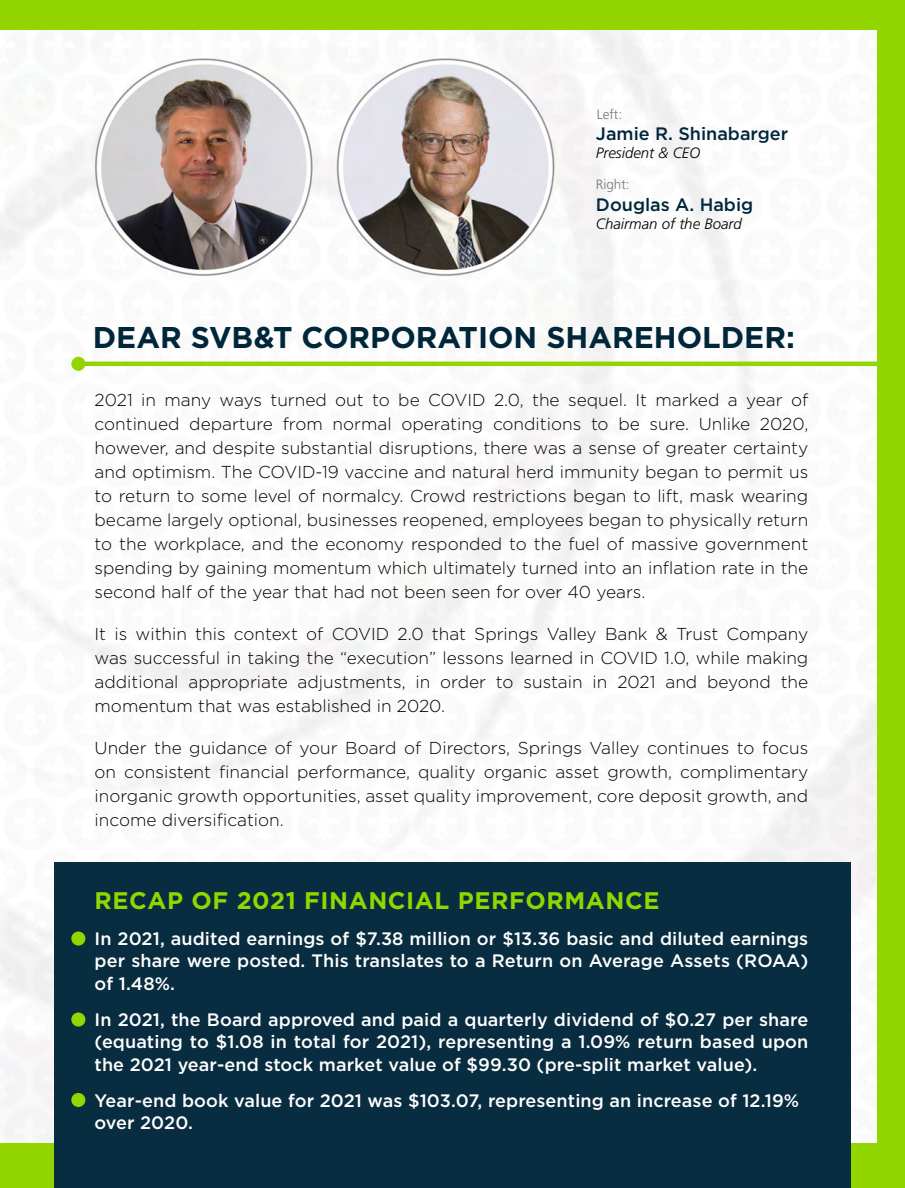
<style>
.page{position:relative;width:905px;height:1188px;background:#fff}
.page>*{position:absolute;margin:0;border:0;box-sizing:border-box;transform-origin:0 0}
.t1{font:700 30px "Gotham";color:#00263a}
.t2{font:700 24px "Gotham";letter-spacing:.025em;color:#93d500}
.t3{font:500 18px/22.5px "Gotham";letter-spacing:.005em;color:#fff;text-align:justify}
.t4{font:500 18px "Gotham";color:#00263a}
.t5{font:300 17.25px/24px "Gotham";color:#000;text-align:justify}
.t6{font:italic 300 15px "Frutiger";color:#000}
.t7{font:300 13.5px "Frutiger";color:#76777a}
</style>
<div class="page">
<img style="left:0;top:29px;width:878px;height:1115px">
<div style="left:0;top:1144px;width:904px;height:44px;background:#93d500"></div>
<div style="left:0;top:0;width:904px;height:29px;background:#93d500"></div>
<div style="left:878px;top:0;width:26px;height:1188px;background:#93d500"></div>
<hr style="left:80px;top:362px;width:824px;height:4px;background:#93d500">
<div style="left:54px;top:863px;width:796px;height:325px;background:#082c40"></div>
<div style="left:71px;top:931px;width:14px;height:15px;background:#93d500;border-radius:50%"></div>
<div style="left:71px;top:1013px;width:14px;height:14px;background:#93d500;border-radius:50%"></div>
<div style="left:71px;top:1093px;width:14px;height:14px;background:#93d500;border-radius:50%"></div>
<div style="left:71px;top:357px;width:14px;height:14px;background:#93d500;border-radius:50%"></div>
<p class="t7" style="left:596px;top:106px;width:27px">Left:</p>
<p class="t4" style="left:596px;top:121px;width:194px">Jamie R. Shinabarger</p>
<p class="t6" style="left:596px;top:144px;width:106px">President &amp; CEO</p>
<p class="t7" style="left:596px;top:177px;width:35px">Right:</p>
<p class="t4" style="left:596px;top:193px;width:159px">Douglas A. Habig</p>
<p class="t6" style="left:596px;top:215px;width:147px">Chairman of the Board</p>
<h2 class="t1" style="left:93px;top:317px;width:703px">DEAR SVB&amp;T CORPORATION SHAREHOLDER:</h2>
<p class="t5" style="left:94px;top:388px;width:715px">2021 in many ways turned out to be COVID 2.0, the sequel. It marked a year of continued departure from normal operating conditions to be sure. Unlike 2020, however, and despite substantial disruptions, there was a sense of greater certainty and optimism. The COVID-19 vaccine and natural herd immunity began to permit us to return to some level of normalcy. Crowd restrictions began to lift, mask wearing became largely optional, businesses reopened, employees began to physically return to the workplace, and the economy responded to the fuel of massive government spending by gaining momentum which ultimately turned into an inflation rate in the second half of the year that had not been seen for over 40 years.</p>
<p class="t5" style="left:94px;top:622px;width:715px">It is within this context of COVID 2.0 that Springs Valley Bank &amp; Trust Company was successful in taking the “execution” lessons learned in COVID 1.0, while making additional appropriate adjustments, in order to sustain in 2021 and beyond the momentum that was established in 2020.</p>
<p class="t5" style="left:94px;top:735px;width:715px">Under the guidance of your Board of Directors, Springs Valley continues to focus on consistent financial performance, quality organic asset growth, complimentary inorganic growth opportunities, asset quality improvement, core deposit growth, and income diversification.</p>
<h3 class="t2" style="left:94px;top:884px;width:566px">RECAP OF 2021 FINANCIAL PERFORMANCE</h3>
<p class="t3" style="left:94px;top:927px;width:715px">In 2021, audited earnings of $7.38 million or $13.36 basic and diluted earnings per share were posted. This translates to a Return on Average Assets (ROAA) of 1.48%.</p>
<p class="t3" style="left:94px;top:1008px;width:715px">In 2021, the Board approved and paid a quarterly dividend of $0.27 per share (equating to $1.08 in total for 2021), representing a 1.09% return based upon the 2021 year-end stock market value of $99.30 (pre-split market value).</p>
<p class="t3" style="left:94px;top:1089px;width:706px">Year-end book value for 2021 was $103.07, representing an increase of 12.19% over 2020.</p>
</div>
